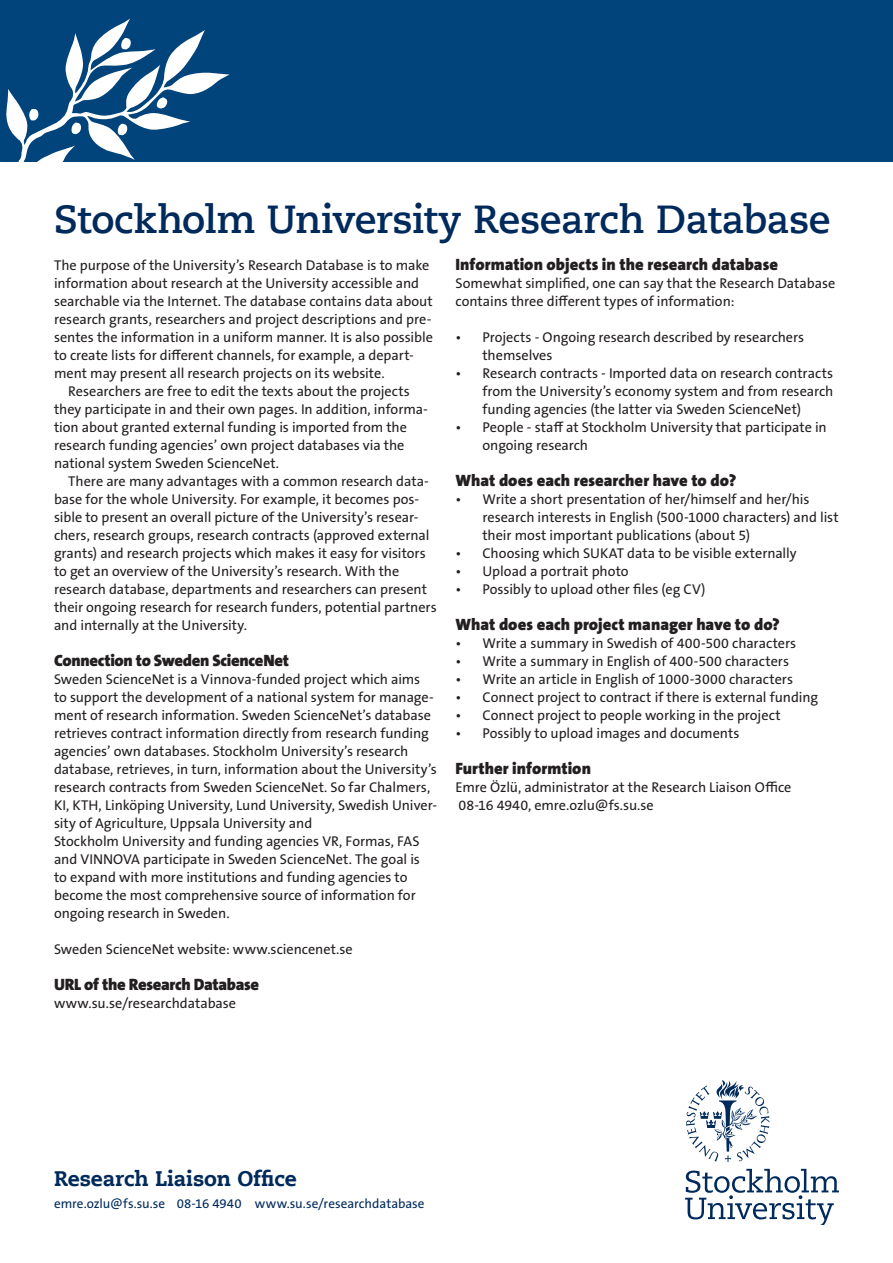
<style>
.page{position:relative;width:893px;height:1263px;background:#fff}
.page>*{position:absolute;margin:0;border:0;box-sizing:border-box;transform-origin:0 0}
.Titel{font:700 39px "Caecilia Com 75";letter-spacing:-.015em;color:#002a5b}
.t1{font:800 21px "Caecilia Com 85";letter-spacing:-.005em;color:#002a5b}
.Rubrik_1{font:900 16.5px "The Sans B W9";color:#231f20}
.brödtext{font:900 16.5px "The Sans B W9";letter-spacing:-.015em;color:#231f20}
.Rubrik_1-2{font:900 16.5px "The Sans B W9";letter-spacing:-.02em;color:#231f20}
.brödtext-2{font:14.25px/18px "The Sans B W5 Plain";letter-spacing:-.005em;color:#231f20}
.Rubrik_2{font:14.25px/18px "The Sans B W5 Plain";letter-spacing:-.005em;color:#231f20}
.Rubrik_1-3{font:14.25px/18px "The Sans B W5 Plain";letter-spacing:-.005em;color:#231f20}
.t2{font:13.2px "The Sans B W5 Plain";color:#002a5b}
</style>
<div class="page">
<div style="left:0;top:0;width:893px;height:161px;background:#00447b"></div>
<svg style="left:0;top:18px;width:230px;height:144px"></svg>
<svg style="left:28px;top:107px;width:11px;height:16px"></svg>
<svg style="left:685px;top:1169px;width:154px;height:55px"></svg>
<svg style="left:686px;top:1080px;width:83px;height:82px"></svg>
<p class="Titel" style="left:54px;top:193px;width:778px">Stockholm University Research Database</p>
<p class="brödtext-2" style="left:54px;top:256px;width:377px">The purpose of the University’s Research Database is to make</p>
<p class="brödtext-2" style="left:54px;top:274px;width:367px">information about research at the University accessible and</p>
<p class="brödtext-2" style="left:54px;top:292px;width:380px">searchable via the Internet. The database contains data about</p>
<p class="brödtext-2" style="left:54px;top:310px;width:379px">research grants, researchers and project descriptions and pre-</p>
<p class="brödtext-2" style="left:54px;top:328px;width:381px">sentes the information in a uniform manner. It is also possible</p>
<p class="brödtext-2" style="left:54px;top:346px;width:361px">to create lists for different channels, for example, a depart-</p>
<p class="brödtext-2" style="left:54px;top:364px;width:332px">ment may present all research projects on its website.</p>
<p class="brödtext-2" style="left:68px;top:382px;width:343px">Researchers are free to edit the texts about the projects</p>
<p class="brödtext-2" style="left:54px;top:400px;width:375px">they participate in and their own pages. In addition, informa-</p>
<p class="brödtext-2" style="left:54px;top:418px;width:354px">tion about granted external funding is imported from the</p>
<p class="brödtext-2" style="left:54px;top:436px;width:352px">research funding agencies’ own project databases via the</p>
<p class="brödtext-2" style="left:54px;top:454px;width:227px">national system Sweden ScienceNet.</p>
<p class="brödtext-2" style="left:54px;top:472px;width:384px;text-indent:14px">There are many advantages with a common research data&shy;base for the whole University. For example, it becomes pos&shy;sible to present an overall picture of the University’s resear&shy;chers, research groups, research contracts (approved external grants) and research projects which makes it easy for visitors to get an overview of the University’s research. With the research database, departments and researchers can present their ongoing research for research funders, potential partners and internally at the University.</p>
<p class="brödtext" style="left:54px;top:650px;width:237px">Connection to Sweden ScienceNet</p>
<p class="Rubrik_2" style="left:54px;top:670px;width:384px">Sweden ScienceNet is a Vinnova-funded project which aims<br>to support the development of a national system for manage&shy;ment of research information. Sweden ScienceNet’s database retrieves contract information directly from research funding agencies’ own databases. Stockholm University’s research database, retrieves, in turn, information about the University’s</p>
<p class="Rubrik_2" style="left:54px;top:778px;width:385px">research contracts from Sweden ScienceNet. So far Chalmers,<br>KI, KTH, Linköping University, Lund University, Swedish Univer&shy;sity of Agriculture, Uppsala University and</p>
<p class="Rubrik_2" style="left:54px;top:832px;width:367px">Stockholm University and funding agencies VR, Formas, FAS and VINNOVA participate in Sweden ScienceNet. The goal is to expand with more institutions and funding agencies to become the most comprehensive source of information for ongoing research in Sweden.</p>
<p class="Rubrik_2" style="left:54px;top:940px;width:300px">Sweden ScienceNet website: www.sciencenet.se</p>
<p class="Rubrik_1-2" style="left:54px;top:974px;width:207px">URL of the Research Database</p>
<p class="Rubrik_2" style="left:54px;top:994px;width:184px">www.su.se/researchdatabase</p>
<p class="Rubrik_1" style="left:455px;top:254px;width:324px">Information objects in the research database</p>
<p class="Rubrik_1-3" style="left:455px;top:274px;width:381px">Somewhat simplified, one can say that the Research Database contains three different types of information:</p>
<p class="brödtext-2" style="left:482px;top:328px;width:323px;text-indent:-27px">• Projects - Ongoing research described by researchers themselves</p>
<p class="brödtext-2" style="left:482px;top:364px;width:352px;text-align:justify;text-indent:-27px">• Research contracts - Imported data on research contracts from the University’s economy system and from research funding agencies (the latter via Sweden ScienceNet)</p>
<p class="brödtext-2" style="left:482px;top:418px;width:346px;text-indent:-27px">• People - staff at Stockholm University that participate in ongoing research</p>
<p class="Rubrik_1" style="left:455px;top:470px;width:282px">What does each researcher have to do?</p>
<p class="Rubrik_1-3" style="left:482px;top:490px;width:358px;text-indent:-27px">• Write a short presentation of her/himself and her/his research interests in English (500-1000 characters) and list their most important publications (about 5)</p>
<p class="Rubrik_2" style="left:455px;top:544px;width:343px">• Choosing which SUKAT data to be visible externally</p>
<p class="Rubrik_1-3" style="left:455px;top:562px;width:175px">• Upload a portrait photo</p>
<p class="Rubrik_1-3" style="left:455px;top:580px;width:251px">• Possibly to upload other files (eg CV)</p>
<p class="Rubrik_1" style="left:455px;top:614px;width:326px">What does each project manager have to do?</p>
<p class="Rubrik_1-3" style="left:455px;top:634px;width:342px">• Write a summary in Swedish of 400-500 characters</p>
<p class="Rubrik_1-3" style="left:455px;top:652px;width:335px">• Write a summary in English of 400-500 characters</p>
<p class="Rubrik_1-3" style="left:455px;top:670px;width:339px">• Write an article in English of 1000-3000 characters</p>
<p class="Rubrik_1-3" style="left:455px;top:688px;width:364px">• Connect project to contract if there is external funding</p>
<p class="Rubrik_1-3" style="left:455px;top:706px;width:327px">• Connect project to people working in the project</p>
<p class="Rubrik_1-3" style="left:455px;top:724px;width:286px">• Possibly to upload images and documents</p>
<p class="Rubrik_1" style="left:455px;top:758px;width:137px">Further informtion</p>
<p class="Rubrik_2" style="left:455px;top:778px;width:337px">Emre Özlü, administrator at the Research Liaison Office<br>08-16 4940, emre.ozlu@fs.su.se</p>
<p class="t1" style="left:54px;top:1164px;width:244px">Research Liaison Office</p>
<p class="t2" style="left:54px;top:1195px;width:372px">emre.ozlu@fs.su.se 08-16 4940 www.su.se/researchdatabase</p>
</div>
